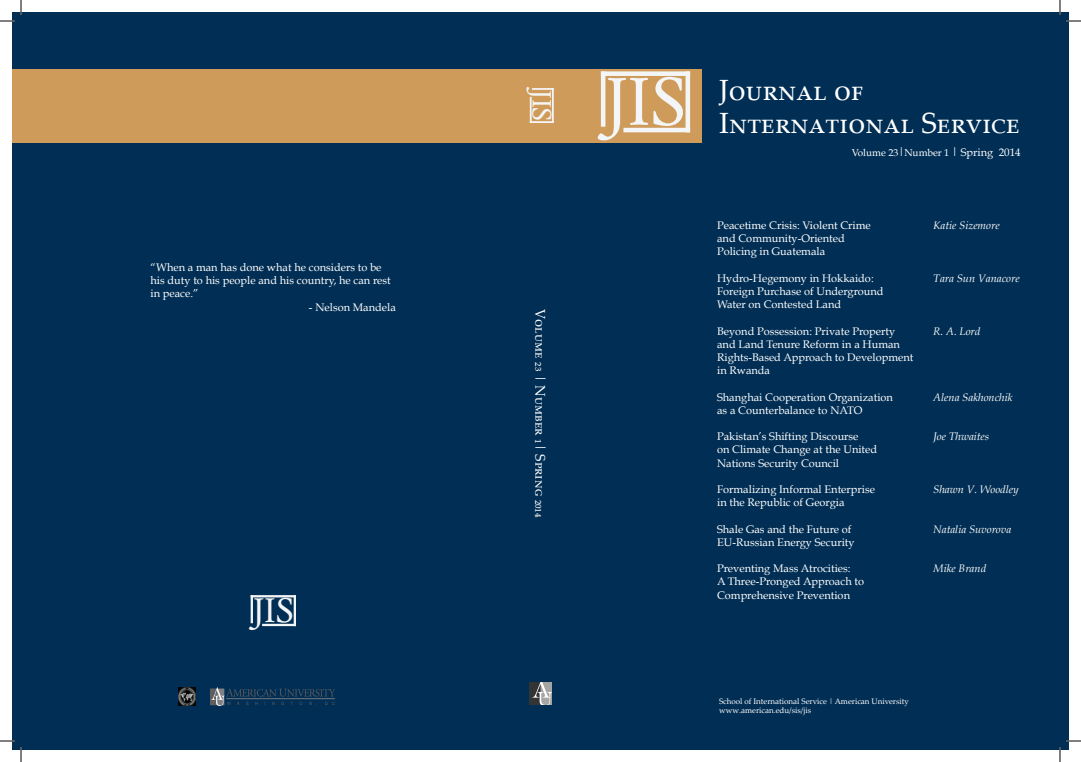
<style>
.page{position:relative;width:1081px;height:762px;background:#fff}
.page>*{position:absolute;margin:0;border:0;box-sizing:border-box;transform-origin:0 0}
.t1{font:78.3px "Dante MT Std";color:#f4f5f6}
.t2{font:39.8px "Dante MT Std";color:#f4f5f6}
.t3{font:30.7px "Dante MT Std";color:#f4f5f6}
.t4{font:29.2px/33px "Palatino Linotype";color:#fff}
.t5{font:14px "Palatino Linotype";color:#fff}
.t6{font:11px/13.2px "Book Antiqua";color:#fff}
.t7{font:italic 11px "Book Antiqua";color:#fff}
.t8{font:10px "Book Antiqua";color:#fff}
.t9{font:8px/9.6px "Palatino Linotype";color:#fff}
.s1{font-family:"Palatino Linotype";font-size:12px}
.s2{font-size:11px}
</style>
<div class="page">
<div style="left:12px;top:12px;width:1056px;height:738px;background:#002e54"></div>
<div style="left:12px;top:69px;width:689px;height:74px;background:#cf9b5a"></div>
<div style="left:600px;top:74px;width:5px;height:50px;background:#f4f5f6"></div>
<div style="left:603px;top:71px;width:84px;height:5px;background:#f4f5f6"></div>
<div style="left:685px;top:74px;width:5px;height:56px;background:#f4f5f6"></div>
<hr style="left:625px;top:128px;width:62px;height:4px;background:#f4f5f6">
<svg style="left:533px;top:88px;width:19px;height:2px"></svg>
<hr style="left:552px;top:89px;width:1px;height:33px;background:#f4f5f6">
<hr style="left:530px;top:121px;width:22px;height:2px;background:#f4f5f6">
<hr style="left:529px;top:98px;width:2px;height:24px;background:#f4f5f6">
<img style="left:529px;top:683px;width:22px;height:22px">
<img style="left:210px;top:688px;width:125px;height:17px">
<hr style="left:250px;top:596px;width:3px;height:26px;background:#f4f5f6">
<hr style="left:252px;top:595px;width:43px;height:2px;background:#f4f5f6">
<hr style="left:293px;top:596px;width:3px;height:29px;background:#f4f5f6">
<hr style="left:263px;top:624px;width:32px;height:2px;background:#f4f5f6">
<img style="left:178px;top:688px;width:18px;height:17px">
<svg style="left:0;top:0;width:22px;height:22px"></svg>
<svg style="left:0;top:740px;width:22px;height:22px"></svg>
<svg style="left:1059px;top:0;width:21px;height:22px"></svg>
<svg style="left:1059px;top:740px;width:21px;height:22px"></svg>
<p class="t6" style="left:150px;top:261px;width:242px">“When a man has done what he considers to be his duty to his people and his country, he can rest in peace.”</p>
<p class="t6" style="left:309px;top:300px;width:88px">- Nelson Mandela</p>
<h2 class="t2" style="left:253px;top:587px;width:43px">JIS</h2>
<h3 class="t3" style="left:560px;top:90px;width:33px;rotate:90deg">JIS</h3>
<p class="t5" style="left:550px;top:309px;width:210px;rotate:90deg">Volume ₂₃ | Number ₁| SPrinG ₂₀₁₄</p>
<h1 class="t1" style="left:605px;top:55px;width:82px">JIS</h1>
<h3 class="t4" style="left:719px;top:72px;width:302px">Journal of<br>International Service</h3>
<p class="t8" style="left:851px;top:146px;width:171px">Volume 23<span class="s1">|</span>Number 1 <span class="s1">|</span> <span class="s2">Spring 2014</span></p>
<p class="t6" style="left:717px;top:219px;width:155px">Peacetime Crisis: Violent Crime</p>
<p class="t7" style="left:933px;top:219px;width:68px">Katie Sizemore</p>
<p class="t6" style="left:717px;top:232px;width:129px">and Community-Oriented<br>Policing in Guatemala</p>
<p class="t6" style="left:717px;top:271px;width:158px">Hydro-Hegemony in Hokkaido:</p>
<p class="t7" style="left:933px;top:272px;width:88px">Tara Sun Vanacore</p>
<p class="t6" style="left:717px;top:285px;width:168px">Foreign Purchase of Underground<br>Water on Contested Land</p>
<p class="t6" style="left:717px;top:324px;width:179px">Beyond Possession: Private Property</p>
<p class="t7" style="left:933px;top:324px;width:49px">R. A. Lord</p>
<p class="t6" style="left:717px;top:337px;width:198px">and Land Tenure Reform in a Human<br>Rights-Based Approach to Development in Rwanda</p>
<p class="t6" style="left:717px;top:390px;width:177px">Shanghai Cooperation Organization</p>
<p class="t7" style="left:933px;top:390px;width:81px">Alena Sakhonchik</p>
<p class="t6" style="left:717px;top:403px;width:147px">as a Counterbalance to NATO</p>
<p class="t6" style="left:717px;top:430px;width:143px">Pakistan’s Shifting Discourse</p>
<p class="t7" style="left:933px;top:430px;width:57px">Joe Thwaites</p>
<p class="t6" style="left:717px;top:443px;width:161px">on Climate Change at the United<br>Nations Security Council</p>
<p class="t6" style="left:717px;top:483px;width:159px">Formalizing Informal Enterprise</p>
<p class="t7" style="left:933px;top:483px;width:87px">Shawn V. Woodley</p>
<p class="t6" style="left:717px;top:496px;width:129px">in the Republic of Georgia</p>
<p class="t6" style="left:717px;top:522px;width:136px">Shale Gas and the Future of</p>
<p class="t7" style="left:933px;top:522px;width:79px">Natalia Suvorova</p>
<p class="t6" style="left:717px;top:535px;width:139px">EU-Russian Energy Security</p>
<p class="t6" style="left:717px;top:562px;width:135px">Preventing Mass Atrocities:</p>
<p class="t7" style="left:933px;top:562px;width:54px">Mike Brand</p>
<p class="t6" style="left:717px;top:575px;width:148px">A Three-Pronged Approach to<br>Comprehensive Prevention</p>
<p class="t9" style="left:719px;top:696px;width:191px">School of International Service | American University www.american.edu/sis/jis</p>
</div>
